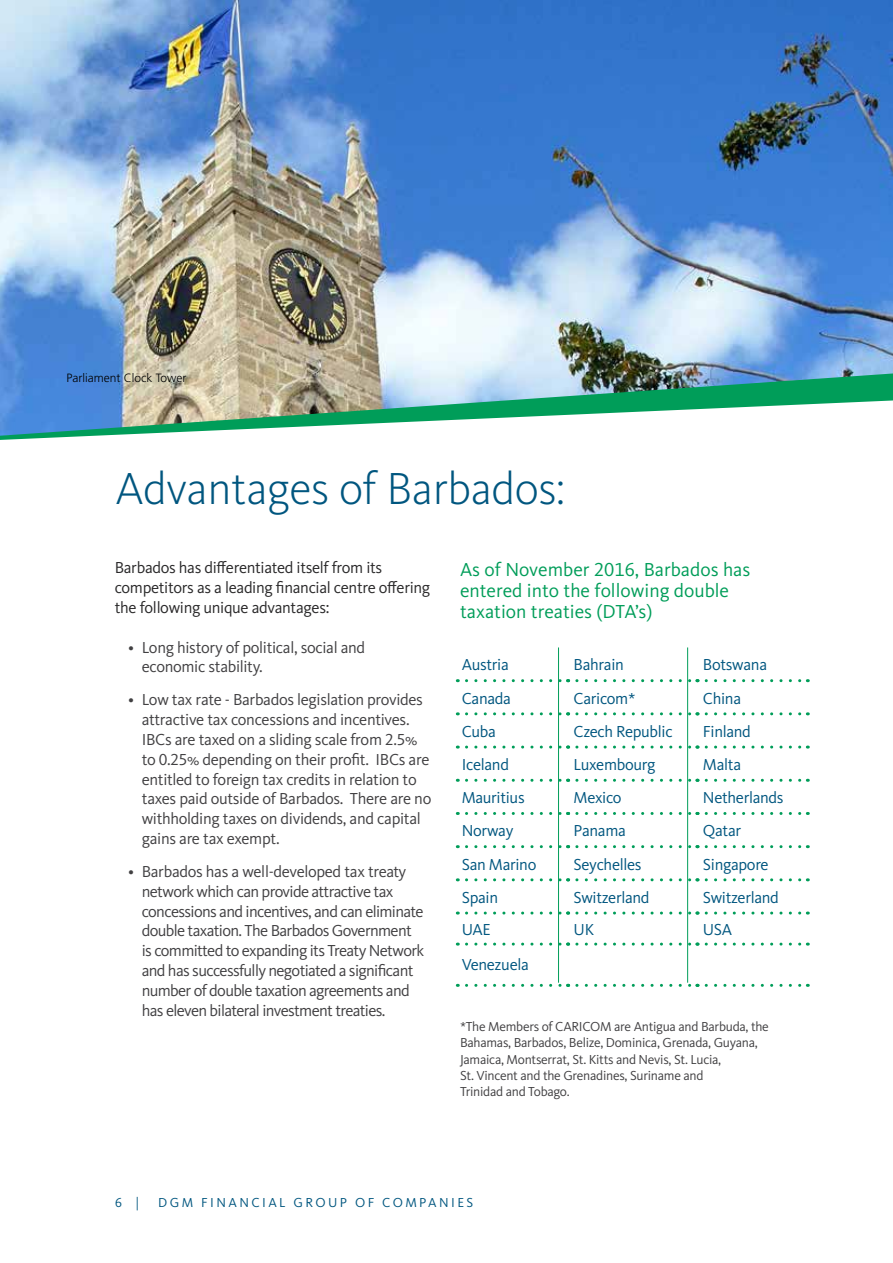
<style>
.page{position:relative;width:893px;height:1263px;background:#fff}
.page>*{position:absolute;margin:0;border:0;box-sizing:border-box;transform-origin:0 0}
.t1{font:300 46.5px "Kievit OT";letter-spacing:-.01em;color:#00567f}
.t2{font:19.5px/21px "Kievit OT";color:#009d59}
.t3{font:16.5px/19.8px "Kievit OT";letter-spacing:-.02em;color:#414042}
.t4{font:16.5px/19.8px "Kievit OT";letter-spacing:-.04em;color:#414042}
.t5{font:16.5px "Kievit OT";letter-spacing:-.02em;color:#00567f}
.t6{font:16.5px/19.8px "Kievit OT";letter-spacing:-.02em;color:#292829}
.t7{font:13.5px/16.2px "Kievit OT";letter-spacing:-.02em;color:#414042}
.t8{font:13.5px "Kievit OT";letter-spacing:.18em;color:#00567f}
.t9{font:300 12px "Frutiger LT Std";color:#000}
</style>
<div class="page">
<img style="left:0;top:0;width:893px;height:373px">
<img style="left:0;top:373px;width:893px;height:67px">
<svg style="left:466px;top:679px;width:103px;height:3px"></svg>
<svg style="left:466px;top:712px;width:103px;height:3px"></svg>
<svg style="left:466px;top:745px;width:103px;height:3px"></svg>
<svg style="left:466px;top:779px;width:103px;height:3px"></svg>
<svg style="left:466px;top:812px;width:103px;height:3px"></svg>
<svg style="left:466px;top:845px;width:103px;height:3px"></svg>
<svg style="left:466px;top:878px;width:103px;height:3px"></svg>
<svg style="left:466px;top:911px;width:103px;height:3px"></svg>
<svg style="left:466px;top:942px;width:103px;height:3px"></svg>
<svg style="left:577px;top:679px;width:121px;height:3px"></svg>
<svg style="left:706px;top:679px;width:102px;height:3px"></svg>
<svg style="left:577px;top:712px;width:121px;height:3px"></svg>
<svg style="left:706px;top:712px;width:102px;height:3px"></svg>
<svg style="left:577px;top:745px;width:121px;height:3px"></svg>
<svg style="left:706px;top:745px;width:102px;height:3px"></svg>
<svg style="left:577px;top:779px;width:121px;height:3px"></svg>
<svg style="left:706px;top:779px;width:102px;height:3px"></svg>
<svg style="left:577px;top:812px;width:121px;height:3px"></svg>
<svg style="left:706px;top:812px;width:102px;height:3px"></svg>
<svg style="left:577px;top:845px;width:121px;height:3px"></svg>
<svg style="left:706px;top:845px;width:102px;height:3px"></svg>
<svg style="left:577px;top:878px;width:121px;height:3px"></svg>
<svg style="left:706px;top:878px;width:102px;height:3px"></svg>
<svg style="left:577px;top:911px;width:121px;height:3px"></svg>
<svg style="left:706px;top:911px;width:102px;height:3px"></svg>
<svg style="left:577px;top:942px;width:121px;height:3px"></svg>
<svg style="left:706px;top:942px;width:102px;height:3px"></svg>
<svg style="left:466px;top:984px;width:103px;height:3px"></svg>
<svg style="left:577px;top:984px;width:121px;height:3px"></svg>
<svg style="left:706px;top:984px;width:102px;height:3px"></svg>
<hr style="left:558px;top:647px;width:1px;height:336px;background:#009d59">
<hr style="left:687px;top:647px;width:1px;height:336px;background:#009d59">
<p class="t9" style="left:66px;top:371px;width:121px">Parliament Clock Tower</p>
<h1 class="t1" style="left:115px;top:460px;width:451px">Advantages of Barbados:</h1>
<p class="t6" style="left:115px;top:558px;width:317px">Barbados has differentiated itself from its competitors as a leading financial centre offering the following unique advantages:</p>
<p class="t3" style="left:142px;top:637px;width:225px;text-indent:-13px">• Long history of political, social and economic stability.</p>
<p class="t3" style="left:142px;top:690px;width:291px;text-indent:-13px">• Low tax rate - Barbados legislation provides attractive tax concessions and incentives.<br>IBCs are taxed on a sliding scale from 2.5% to 0.25% depending on their profit. IBCs are entitled to foreign tax credits in relation to taxes paid outside of Barbados. There are no withholding taxes on dividends, and capital gains are tax exempt.</p>
<p class="t4" style="left:142px;top:861px;width:284px;text-indent:-13px">• Barbados has a well-developed tax treaty network which can provide attractive tax concessions and incentives, and can eliminate double taxation. The Barbados Government is committed to expanding its Treaty N etwork and has successfully negotiated a significant number of double taxation agreements and has eleven bilateral investment treaties.</p>
<p class="t2" style="left:460px;top:558px;width:292px">As of N ovember 2016, Barbados has entered into the following double taxation treaties (DTA’s)</p>
<p class="t5" style="left:462px;top:655px;width:49px">Austria</p>
<p class="t5" style="left:574px;top:655px;width:52px">Bahrain</p>
<p class="t5" style="left:703px;top:655px;width:66px">Botswana</p>
<p class="t5" style="left:462px;top:688px;width:51px">Canada</p>
<p class="t5" style="left:574px;top:688px;width:63px">Caricom*</p>
<p class="t5" style="left:703px;top:688px;width:40px">China</p>
<p class="t5" style="left:462px;top:721px;width:36px">Cuba</p>
<p class="t5" style="left:574px;top:721px;width:100px">Czech Republic</p>
<p class="t5" style="left:703px;top:721px;width:49px">Finland</p>
<p class="t5" style="left:462px;top:754px;width:49px">Iceland</p>
<p class="t5" style="left:574px;top:754px;width:83px">Luxembourg</p>
<p class="t5" style="left:703px;top:754px;width:40px">Malta</p>
<p class="t5" style="left:462px;top:788px;width:64px">Mauritius</p>
<p class="t5" style="left:574px;top:788px;width:50px">Mexico</p>
<p class="t5" style="left:703px;top:788px;width:82px">Netherlands</p>
<p class="t5" style="left:462px;top:821px;width:53px">N orway</p>
<p class="t5" style="left:574px;top:821px;width:54px">Panama</p>
<p class="t5" style="left:703px;top:821px;width:40px">Qatar</p>
<p class="t5" style="left:462px;top:854px;width:76px">San Marino</p>
<p class="t5" style="left:574px;top:854px;width:70px">Seychelles</p>
<p class="t5" style="left:703px;top:854px;width:67px">Singapore</p>
<p class="t5" style="left:462px;top:887px;width:38px">Spain</p>
<p class="t5" style="left:574px;top:887px;width:77px">Switzerland</p>
<p class="t5" style="left:703px;top:887px;width:77px">Switzerland</p>
<p class="t5" style="left:462px;top:919px;width:10px">UAE</p>
<p class="t5" style="left:574px;top:919px;width:22px">UK</p>
<p class="t5" style="left:703px;top:919px;width:11px">USA</p>
<p class="t5" style="left:462px;top:955px;width:69px">Venezuela</p>
<p class="t7" style="left:460px;top:1018px;width:310px">*The Members of CARICOM are Antigua and Barbuda, the Bahamas, Barbados, Belize, Dominica, Grenada, Guyana, Jamaica, Montserrat, St. Kitts and N evis, St. Lucia,<br>St. Vincent and the Grenadines, Suriname and<br>Trinidad and Tobago.</p>
<p class="t8" style="left:115px;top:1194px;width:26px">6 |</p>
<p class="t8" style="left:158px;top:1194px;width:70px">DGM FINANC</p>
<p class="t8" style="left:262px;top:1194px;width:76px">IAL GROUP</p>
<p class="t8" style="left:355px;top:1194px;width:75px">OF COMPAN</p>
<p class="t8" style="left:451px;top:1194px;width:15px">IES</p>
</div>
